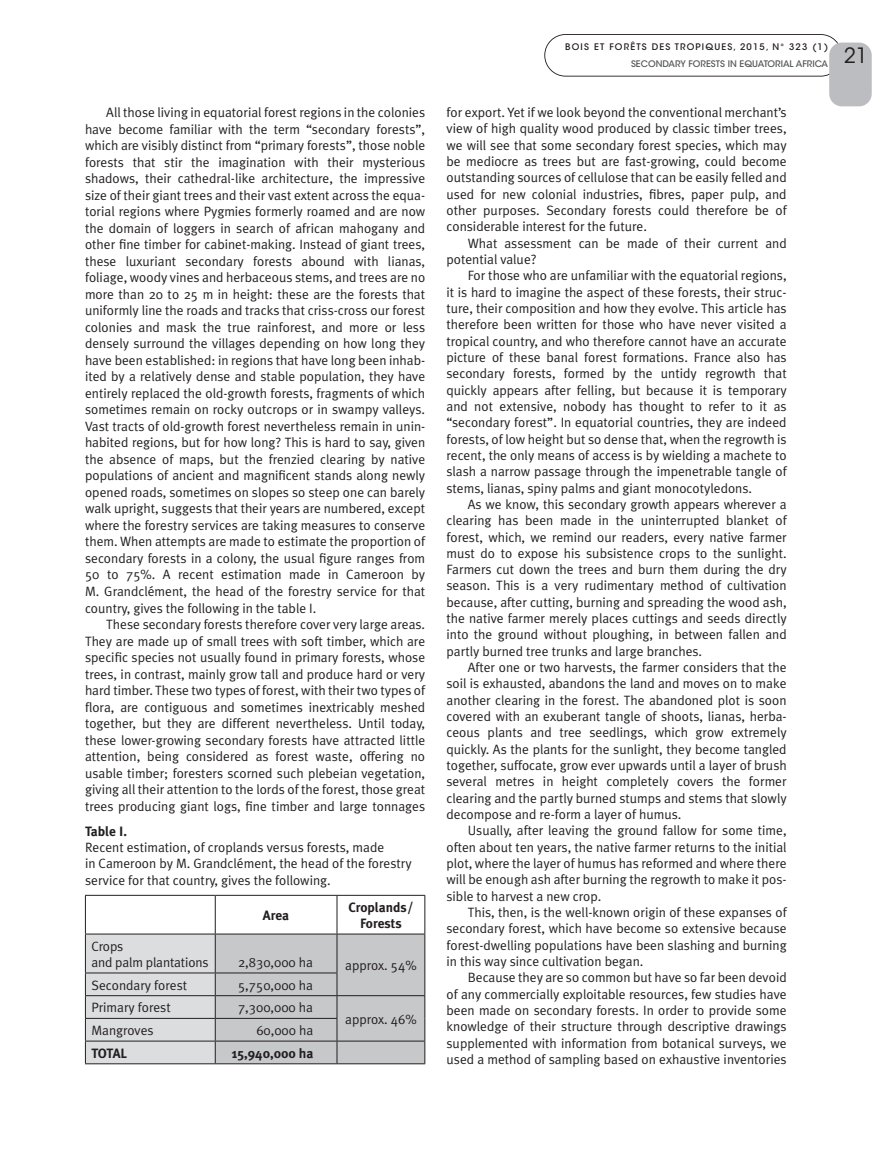
<style>
.page{position:relative;width:893px;height:1149px;background:#fff}
.page>*{position:absolute;margin:0;border:0;box-sizing:border-box;transform-origin:0 0}
.Folio{font:21px "ITC Avant Garde Std";color:#231f20}
.Article-Texte{font:13.5px/16.4px "Meta Plus Normal";color:#231f20;text-align:justify}
.Tableau-Titre{font:13.5px/16.2px "Meta Plus Normal";color:#231f20}
.Tableau-Texte{font:13.5px/16.2px "Meta Plus Normal";color:#231f20}
.Tableau-Tétière{font:700 13.5px/16.2px "Meta Plus";color:#231f20;text-align:center}
.Tableau-Texte-2{font:700 13.5px "Meta Plus";color:#231f20}
.Tableau-Titre-2{font:700 13.5px "Meta Plus";color:#231f20}
.t1{font:500 9px "ITC Avant Garde Std";letter-spacing:.13em;color:#231f20}
.t2{font:500 9px "ITC Avant Garde Std";color:#57585a}
</style>
<div class="page">
<hr style="left:85px;top:894px;width:130px;height:1px;background:#231f20">
<hr style="left:85px;top:895px;width:1px;height:38px;background:#231f20">
<hr style="left:215px;top:894px;width:122px;height:1px;background:#231f20">
<hr style="left:215px;top:895px;width:1px;height:38px;background:#231f20">
<hr style="left:337px;top:894px;width:88px;height:1px;background:#231f20">
<hr style="left:337px;top:895px;width:1px;height:38px;background:#231f20">
<hr style="left:424px;top:895px;width:1px;height:38px;background:#231f20">
<hr style="left:215px;top:1063px;width:122px;height:1px;background:#231f20">
<hr style="left:337px;top:1063px;width:88px;height:1px;background:#231f20">
<svg style="left:85px;top:933px;width:340px;height:130px;background:#c7c8ca"></svg>
<hr style="left:85px;top:1063px;width:130px;height:1px;background:#231f20">
<svg style="left:544px;top:34px;width:298px;height:43px"></svg>
<div style="left:829px;top:43px;width:43px;height:63px;background:#bcbdc0;border-radius:13px"></div>
<p class="Article-Texte" style="left:85px;top:104px;width:342px;text-indent:21px">All those living in equatorial forest regions in the colonies have become familiar with the term “secondary forests”, which are visibly distinct from “primary forests”, those noble forests that stir the imagination with their mysterious shadows, their cathedral-like architecture, the impressive size of their giant trees and their vast extent across the equa&shy;torial regions where Pygmies formerly roamed and are now the domain of loggers in search of african mahogany and other fine timber for cabinet-making. Instead of giant trees, these luxuriant secondary forests abound with lianas, foliage, woody vines and herbaceous stems, and trees are no more than 20 to 25 m in height: these are the forests that uniformly line the roads and tracks that criss-cross our forest colonies and mask the true rainforest, and more or less densely surround the villages depending on how long they have been established: in regions that have long been inhab&shy;ited by a relatively dense and stable population, they have entirely replaced the old-growth forests, fragments of which sometimes remain on rocky outcrops or in swampy valleys.<br>Vast tracts of old-growth forest nevertheless remain in unin&shy;habited regions, but for how long? This is hard to say, given the absence of maps, but the frenzied clearing by native populations of ancient and magnificent stands along newly opened roads, sometimes on slopes so steep one can barely walk upright, suggests that their years are numbered, except where the forestry services are taking measures to conserve them. When attempts are made to estimate the proportion of secondary forests in a colony, the usual figure ranges from 50 to 75%. A recent estimation made in Cameroon by M. Grandclément, the head of the forestry service for that country, gives the following in the table I.</p>
<p class="Article-Texte" style="left:85px;top:615px;width:342px;text-indent:21px">These secondary forests therefore cover very large areas.<br>They are made up of small trees with soft timber, which are specific species not usually found in primary forests, whose trees, in contrast, mainly grow tall and produce hard or very hard timber. These two types of forest, with their two types of flora, are contiguous and sometimes inextricably meshed together, but they are different nevertheless. Until today, these lower-growing secondary forests have attracted little attention, being considered as forest waste, offering no usable timber; foresters scorned such plebeian vegetation, giving all their attention to the lords of the forest, those great trees producing giant logs, fine timber and large tonnages</p>
<p class="Tableau-Titre-2" style="left:85px;top:823px;width:43px">Table I.</p>
<p class="Tableau-Titre" style="left:85px;top:839px;width:328px">Recent estimation, of croplands versus forests, made<br>in Cameroon by M. Grandclément, the head of the forestry service for that country, gives the following.</p>
<p class="Tableau-Tétière" style="left:263px;top:906px;width:28px">Area</p>
<p class="Tableau-Tétière" style="left:348px;top:898px;width:67px">Croplands/<br>Forests</p>
<p class="Tableau-Texte" style="left:91px;top:937px;width:119px">Crops<br>and palm plantations</p>
<p class="Tableau-Texte" style="left:238px;top:953px;width:76px">2,830,000 ha</p>
<p class="Tableau-Texte" style="left:345px;top:956px;width:73px">approx. 54%</p>
<p class="Tableau-Texte" style="left:91px;top:976px;width:97px">Secondary forest</p>
<p class="Tableau-Texte" style="left:238px;top:976px;width:76px">5,750,000 ha</p>
<p class="Tableau-Texte" style="left:91px;top:999px;width:81px">Primary forest</p>
<p class="Tableau-Texte" style="left:238px;top:999px;width:76px">7,300,000 ha</p>
<p class="Tableau-Texte" style="left:91px;top:1021px;width:64px">Mangroves</p>
<p class="Tableau-Texte" style="left:256px;top:1021px;width:58px">60,000 ha</p>
<p class="Tableau-Texte-2" style="left:91px;top:1044px;width:37px">TOTAL</p>
<p class="Tableau-Texte-2" style="left:232px;top:1044px;width:83px">15,940,000 ha</p>
<p class="Tableau-Texte" style="left:345px;top:1010px;width:73px">approx. 46%</p>
<p class="t1" style="left:565px;top:41px;width:264px">BOIS ET FORÊTS DES TROPIQUES, 2015, N° 323 (1)</p>
<p class="t2" style="left:631px;top:58px;width:199px">SECONDARY FORESTS IN EQUATORIAL AFRICA</p>
<p class="Article-Texte" style="left:446px;top:104px;width:342px">for export. Yet if we look beyond the conventional merchant’s view of high quality wood produced by classic timber trees, we will see that some secondary forest species, which may be mediocre as trees but are fast-growing, could become outstanding sources of cellulose that can be easily felled and used for new colonial industries, fibres, paper pulp, and other purposes. Secondary forests could therefore be of considerable interest for the future.</p>
<p class="Article-Texte" style="left:446px;top:234px;width:342px;text-indent:21px">What assessment can be made of their current and potential value?</p>
<p class="Article-Texte" style="left:446px;top:267px;width:342px;text-indent:21px">For those who are unfamiliar with the equatorial regions, it is hard to imagine the aspect of these forests, their struc&shy;ture, their composition and how they evolve. This article has therefore been written for those who have never visited a tropical country, and who therefore cannot have an accurate picture of these banal forest formations. France also has secondary forests, formed by the untidy regrowth that quickly appears after felling, but because it is temporary and not extensive, nobody has thought to refer to it as “secondary forest”. In equatorial countries, they are indeed forests, of low height but so dense that, when the regrowth is recent, the only means of access is by wielding a machete to slash a narrow passage through the impenetrable tangle of stems, lianas, spiny palms and giant monocotyledons.</p>
<p class="Article-Texte" style="left:446px;top:495px;width:342px;text-indent:21px">As we know, this secondary growth appears wherever a clearing has been made in the uninterrupted blanket of forest, which, we remind our readers, every native farmer must do to expose his subsistence crops to the sunlight.<br>Farmers cut down the trees and burn them during the dry season. This is a very rudimentary method of cultivation because, after cutting, burning and spreading the wood ash, the native farmer merely places cuttings and seeds directly into the ground without ploughing, in between fallen and partly burned tree trunks and large branches.</p>
<p class="Article-Texte" style="left:446px;top:659px;width:342px;text-indent:21px">After one or two harvests, the farmer considers that the soil is exhausted, abandons the land and moves on to make another clearing in the forest. The abandoned plot is soon covered with an exuberant tangle of shoots, lianas, herba&shy;ceous plants and tree seedlings, which grow extremely quickly. As the plants for the sunlight, they become tangled together, suffocate, grow ever upwards until a layer of brush several metres in height completely covers the former clearing and the partly burned stumps and stems that slowly decompose and re-form a layer of humus.</p>
<p class="Article-Texte" style="left:446px;top:822px;width:342px;text-indent:21px">Usually, after leaving the ground fallow for some time, often about ten years, the native farmer returns to the initial plot, where the layer of humus has reformed and where there will be enough ash after burning the regrowth to make it pos&shy;sible to harvest a new crop.</p>
<p class="Article-Texte" style="left:446px;top:903px;width:342px;text-indent:21px">This, then, is the well-known origin of these expanses of secondary forest, which have become so extensive because forest-dwelling populations have been slashing and burning in this way since cultivation began.</p>
<p class="Article-Texte" style="left:446px;top:968px;width:342px;text-indent:21px">Because they are so common but have so far been devoid of any commercially exploitable resources, few studies have been made on secondary forests. In order to provide some knowledge of their structure through descriptive drawings supplemented with information from botanical surveys, we used a method of sampling based on exhaustive inventories</p>
<p class="Folio" style="left:844px;top:43px;width:26px">21</p>
</div>
